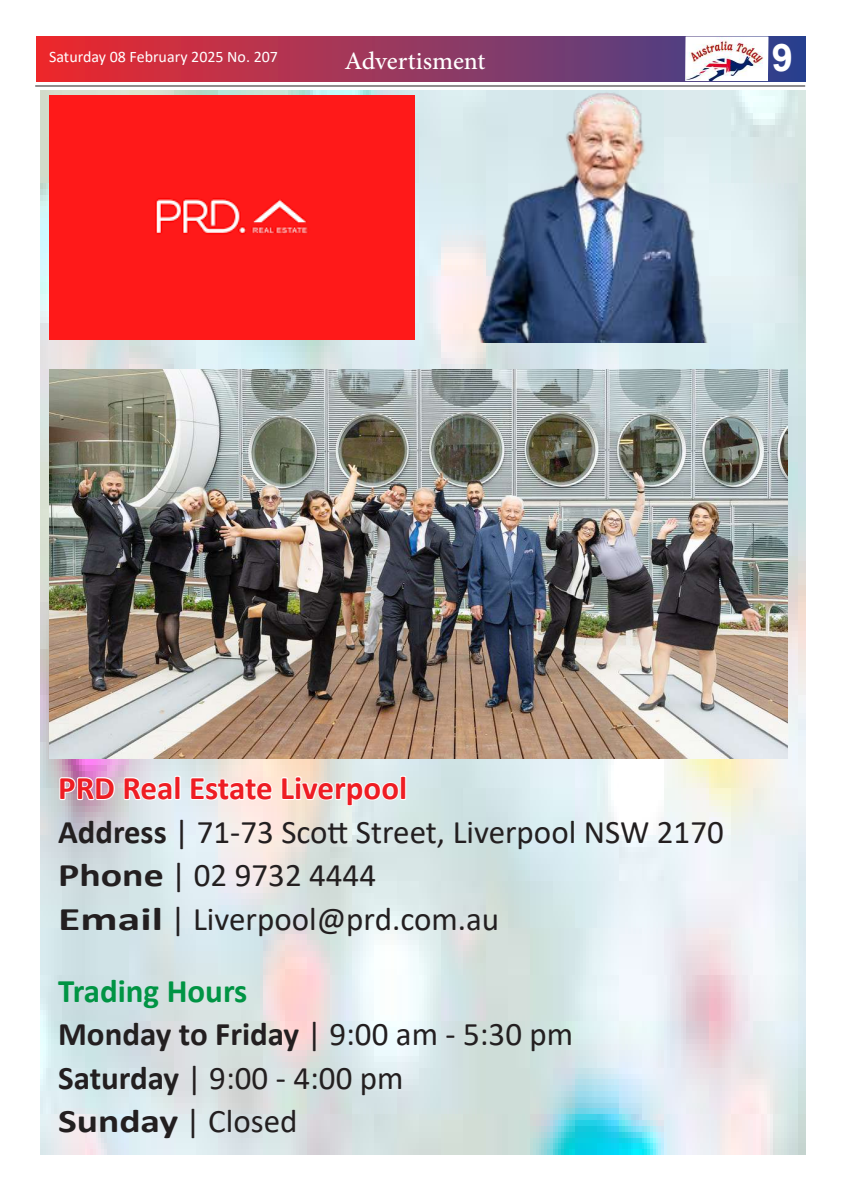
<style>
.page{position:relative;width:842px;height:1191px;background:#fff}
.page>*{position:absolute;margin:0;border:0;box-sizing:border-box;transform-origin:0 0}
.t1{font:700 38px "Arial";color:#fff}
.t2{font:35px "Adobe Arabic";color:#fff}
.t3{font:33px/43.6px "Calibri";color:#231f20}
.t4{font:16px "Calibri";color:#fff}
.s1{font-weight:700;color:#fff}
.s2{font-weight:700}
.s3{font-weight:700;color:#009444}
</style>
<div class="page">
<svg style="left:36px;top:37px;width:770px;height:44px;background:#a13557"></svg>
<hr style="left:35px;top:85px;width:770px;height:1px;background:#231f20">
<img style="left:685px;top:37px;width:83px;height:28px">
<img style="left:40px;top:90px;width:765px;height:1065px">
<div style="left:49px;top:95px;width:366px;height:244px;background:#ff1919"></div>
<img style="left:436px;top:65px;width:342px;height:277px">
<img style="left:49px;top:369px;width:738px;height:389px">
<p class="t4" style="left:49px;top:45px;width:230px">Saturday 08 February 2025 No. 207</p>
<p class="t2" style="left:344px;top:36px;width:142px">Advertisment</p>
<p class="t1" style="left:772px;top:30px;width:23px">9</p>
<p class="t3" style="left:58px;top:765px;width:667px"><span class="s1">PRD Real Estate Liverpool<br></span><span class="s2">Address</span> | 71-73 Scott Street, Liverpool NSW 2170<br><span class="s2">Phone</span> | 02 9732 4444<br><span class="s2">Email</span> | Liverpool@prd.com.au</p>
<p class="t3" style="left:58px;top:968px;width:517px"><span class="s3">Trading Hours<br></span><span class="s2">Monday to Friday</span> | 9:00 am - 5:30 pm<br><span class="s2">Saturday</span> | 9:00 - 4:00 pm<br><span class="s2">Sunday</span> | Closed</p>
</div>
